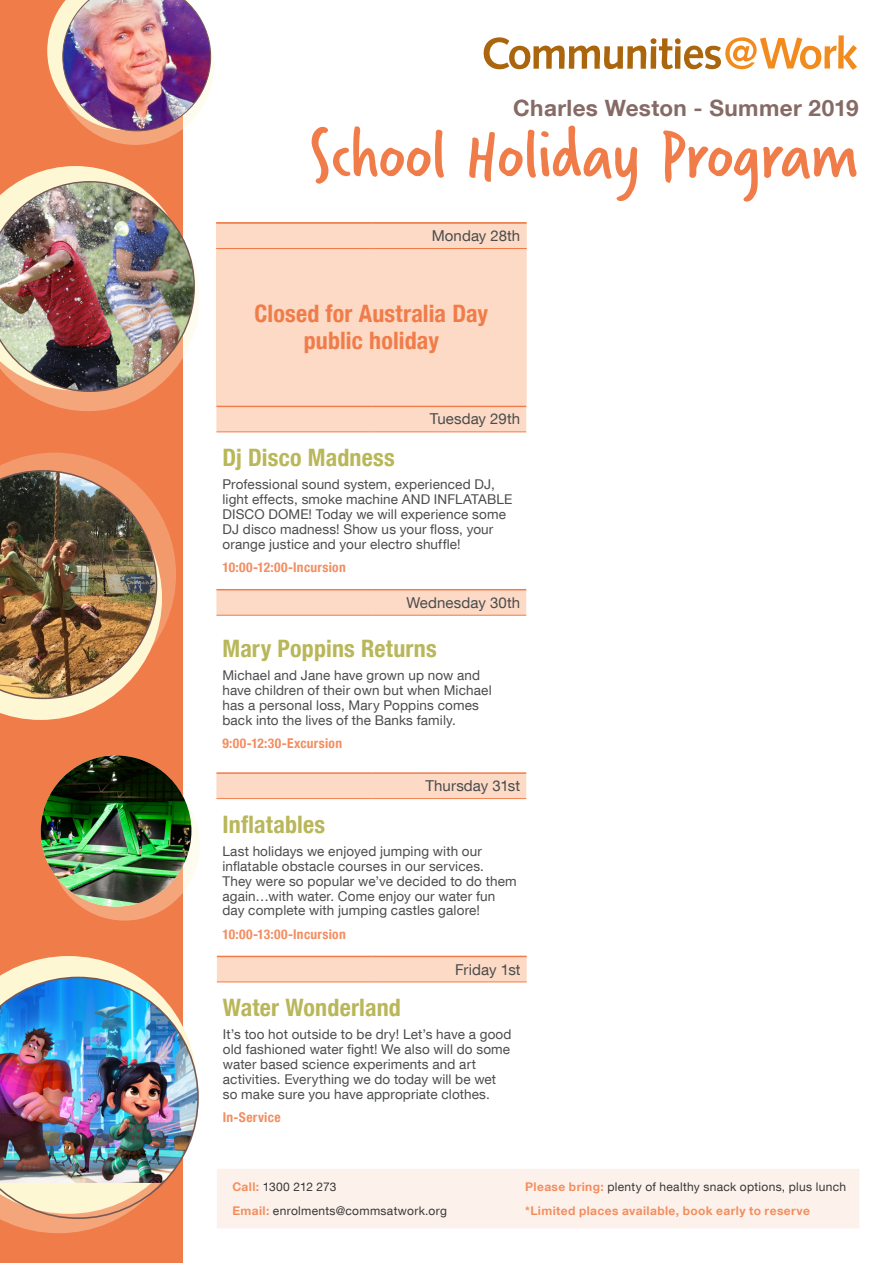
<style>
.page{position:relative;width:893px;height:1263px;background:#fff}
.page>*{position:absolute;margin:0;border:0;box-sizing:border-box;transform-origin:0 0}
.t1{font:75px "Verveine";letter-spacing:-.01em;color:#f07c4a}
.t2{font:700 condensed 24px "Helvetica Neue LT Com";letter-spacing:.005em;color:#b9b759}
.Public_Holiday{font:700 condensed 24px/26.4px "Helvetica Neue LT Com";letter-spacing:.005em;color:#f07c4a;text-align:center}
.t3{font:700 22.5px "Helvetica Neue LT Com";letter-spacing:.015em;color:#866a65}
.Day{font:15px "Helvetica Neue LT Com";letter-spacing:.005em;color:#4b4c4d}
.t4{font:13.5px/14.9px "Helvetica Neue LT Com";letter-spacing:.01em;color:#4b4c4d}
.Time_Details{font:700 condensed 13.5px "Helvetica Neue LT Com";letter-spacing:.02em;color:#f38e60}
.t5{font:700 12px/23.5px "Helvetica Neue LT Com";letter-spacing:.035em;color:#f38e60}
.t6{font:12px/23.5px "Helvetica Neue LT Com";letter-spacing:.025em;color:#383636}
.s1{font-weight:700;color:#f38e60}
.s2{font-weight:400;color:#383636}
</style>
<div class="page">
<div style="left:0;top:0;width:183px;height:1263px;background:#f07c4a"></div>
<img style="left:0;top:166px;width:199px;height:245px">
<svg style="left:0;top:1219px;width:117px;height:14px;fill:#f4a67a"></svg>
<svg style="left:0;top:956px;width:138px;height:21px;fill:#fef7d4"></svg>
<img style="left:0;top:977px;width:199px;height:242px">
<img style="left:0;top:453px;width:176px;height:267px">
<svg style="left:483px;top:35px;width:374px;height:35px"></svg>
<svg style="left:49px;top:769px;width:151px;height:151px;fill:#f4a67a"></svg>
<img style="left:41px;top:755px;width:150px;height:152px;border-radius:75px">
<img style="left:47px;top:0;width:167px;height:145px">
<div style="left:217px;top:1169px;width:642px;height:59px;background:#fdf2eb"></div>
<svg style="left:216px;top:590px;width:310px;height:25px"></svg>
<hr style="left:216px;top:589px;width:156px;height:1px;background:#f07c4a">
<hr style="left:372px;top:589px;width:154px;height:1px;background:#f07c4a">
<hr style="left:216px;top:615px;width:156px;height:1px;background:#f07c4a">
<hr style="left:372px;top:615px;width:154px;height:1px;background:#f07c4a">
<div style="left:216px;top:224px;width:311px;height:182px;background:#fcdac6"></div>
<hr style="left:371px;top:222px;width:156px;height:2px;background:#f07c4a">
<hr style="left:371px;top:248px;width:156px;height:1px;background:#f07c4a">
<div style="left:216px;top:774px;width:310px;height:24px;background:#fcdac6"></div>
<hr style="left:216px;top:772px;width:156px;height:2px;background:#f07c4a">
<hr style="left:372px;top:772px;width:154px;height:2px;background:#f07c4a">
<hr style="left:216px;top:798px;width:156px;height:1px;background:#f07c4a">
<hr style="left:372px;top:798px;width:154px;height:1px;background:#f07c4a">
<div style="left:217px;top:957px;width:310px;height:24px;background:#fcdac6"></div>
<hr style="left:217px;top:956px;width:155px;height:1px;background:#f07c4a">
<hr style="left:372px;top:956px;width:155px;height:1px;background:#f07c4a">
<hr style="left:217px;top:981px;width:155px;height:1px;background:#f07c4a">
<hr style="left:372px;top:981px;width:155px;height:1px;background:#f07c4a">
<div style="left:216px;top:224px;width:310px;height:24px;background:#fcdac6"></div>
<hr style="left:216px;top:222px;width:156px;height:2px;background:#f07c4a">
<hr style="left:216px;top:248px;width:156px;height:1px;background:#f07c4a">
<div style="left:216px;top:407px;width:310px;height:24px;background:#fcdac6"></div>
<hr style="left:216px;top:406px;width:156px;height:1px;background:#f07c4a">
<hr style="left:372px;top:406px;width:154px;height:1px;background:#f07c4a">
<hr style="left:216px;top:431px;width:156px;height:1px;background:#f07c4a">
<hr style="left:372px;top:431px;width:154px;height:1px;background:#f07c4a">
<h3 class="t3" style="left:513px;top:94px;width:347px">Charles Weston - Summer 2019</h3>
<h1 class="t1" style="left:308px;top:103px;width:552px">School Holiday Program</h1>
<p class="Day" style="left:421px;top:226px;width:101px">Wed esday 18</p>
<p class="Day" style="left:432px;top:226px;width:90px">Monday 28th</p>
<p class="Public_Holiday" style="left:254px;top:301px;width:235px">Closed for Australia Day public holiday</p>
<p class="Day" style="left:430px;top:410px;width:92px">Tuesday 29th</p>
<p class="t2" style="left:222px;top:443px;width:174px">Dj Disco Madness</p>
<p class="t4" style="left:222px;top:477px;width:291px">Professional sound system, experienced DJ, light effects, smoke machine AND INFLATABLE DISCO DOME! Today we will experience some DJ disco madness! Show us your floss, your orange justice and your electro shuffle!</p>
<p class="Time_Details" style="left:222px;top:559px;width:125px">10:00-12:00-Incursion</p>
<p class="Day" style="left:406px;top:593px;width:115px">Wednesday 30th</p>
<p class="t2" style="left:222px;top:634px;width:216px">Mary Poppins Returns</p>
<p class="t4" style="left:222px;top:667px;width:271px">Michael and Jane have grown up now and have children of their own but when Michael has a personal loss, Mary Poppins comes back into the lives of the Banks family.</p>
<p class="Time_Details" style="left:222px;top:735px;width:121px">9:00-12:30-Excursion</p>
<p class="Day" style="left:425px;top:777px;width:96px">Thursday 31st</p>
<p class="t2" style="left:222px;top:810px;width:104px">Inflatables</p>
<p class="t4" style="left:222px;top:843px;width:296px">Last holidays we enjoyed jumping with our inflatable obstacle courses in our services.<br>They were so popular we’ve decided to do them again…with water. Come enjoy our water fun day complete with jumping castles galore!</p>
<p class="Time_Details" style="left:222px;top:926px;width:125px">10:00-13:00-Incursion</p>
<p class="Day" style="left:455px;top:960px;width:67px">Friday 1st</p>
<p class="t2" style="left:223px;top:993px;width:180px">Water Wonderland</p>
<p class="t4" style="left:223px;top:1027px;width:290px">It’s too hot outside to be dry! Let’s have a good old fashioned water fight! We also will do some water based science experiments and art activities. Everything we do today will be wet so make sure you have appropriate clothes.</p>
<p class="Time_Details" style="left:223px;top:1109px;width:59px">In-Service</p>
<p class="t6" style="left:232px;top:1175px;width:216px"><span class="s1">Call:</span> 1300 212 273<br><span class="s1">Email:</span> enrolments@commsatwork.org</p>
<p class="t5" style="left:525px;top:1175px;width:322px">Please bring: <span class="s2">plenty of healthy snack options, plus lunch </span>*Limited places available, book early to reserve</p>
</div>
